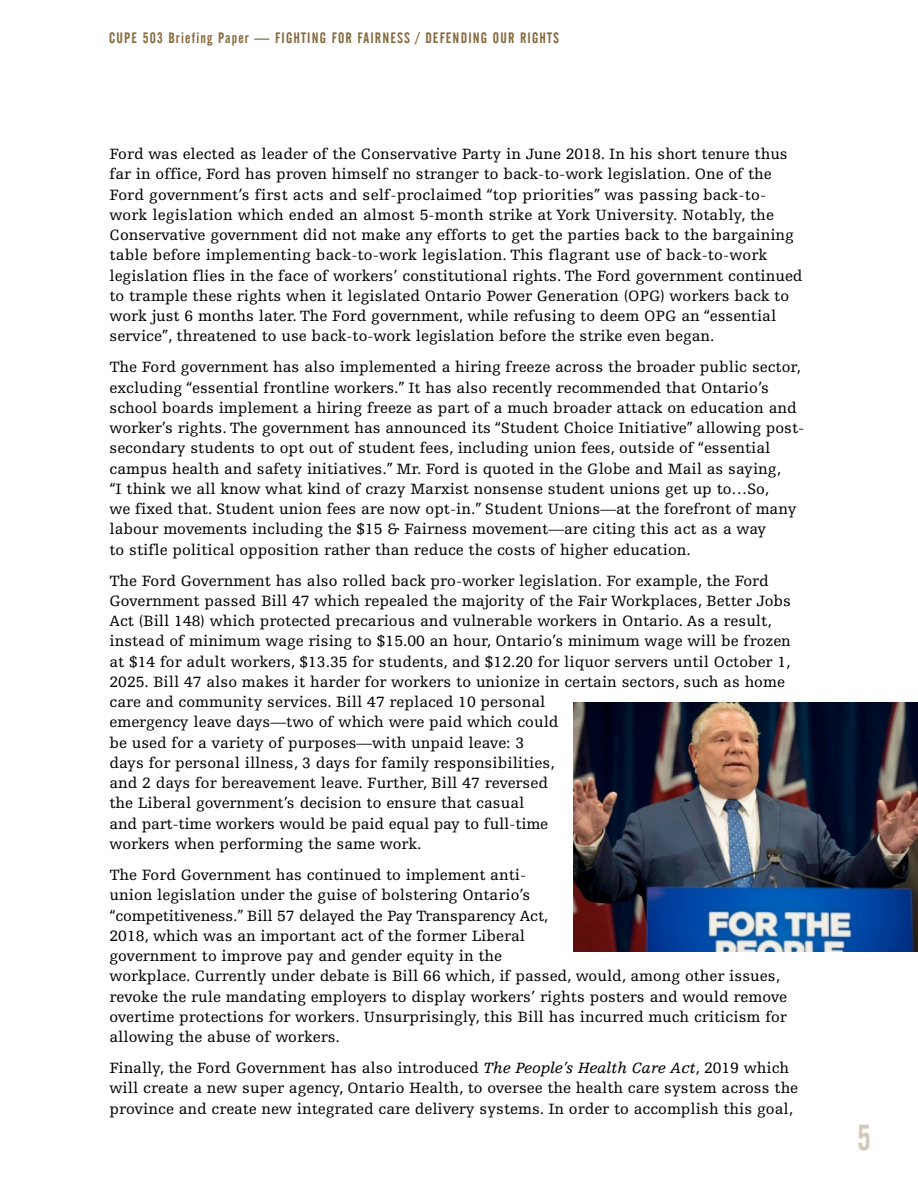
<style>
.page{position:relative;width:918px;height:1188px;background:#fff}
.page>*{position:absolute;margin:0;border:0;box-sizing:border-box;transform-origin:0 0}
.t1{font:36px "Alternate Gothic No 2 TL";color:#d3c9b9}
.body{font:15.75px/20.2px "Egyptienne F";color:#000}
.t2{font:15px "Alternate Gothic No 2 TL";letter-spacing:.08em;color:#85683c}
.s1{font-style:italic}
</style>
<div class="page">
<img style="left:573px;top:703px;width:345px;height:248px">
<p class="t2" style="left:109px;top:30px;width:452px">CUPE 503 Briefing Paper — FIGHTING FOR FAIRNESS / DEFENDING OUR RIGHTS</p>
<p class="body" style="left:110px;top:144px;width:695px">Ford was elected as leader of the Conservative Party in June 2018. In his short tenure thus far in office, Ford has proven himself no stranger to back-to-work legislation. One of the Ford government’s first acts and self-proclaimed “top priorities” was passing back-to&shy;work legislation which ended an almost 5-month strike at York University. Notably, the Conservative government did not make any efforts to get the parties back to the bargaining table before implementing back-to-work legislation. This flagrant use of back-to-work legislation flies in the face of workers’ constitutional rights. The Ford government continued to trample these rights when it legislated Ontario Power Generation (OPG) workers back to work just 6 months later. The Ford government, while refusing to deem OPG an “essential service”, threatened to use back-to-work legislation before the strike even began.</p>
<p class="body" style="left:110px;top:357px;width:696px">The Ford government has also implemented a hiring freeze across the broader public sector, excluding “essential frontline workers.” It has also recently recommended that Ontario’s school boards implement a hiring freeze as part of a much broader attack on education and worker’s rights. The government has announced its “Student Choice Initiative” allowing post&shy;secondary students to opt out of student fees, including union fees, outside of “essential campus health and safety initiatives.” Mr. Ford is quoted in the Globe and Mail as saying,<br>“I think we all know what kind of crazy Marxist nonsense student unions get up to…So,<br>we fixed that. Student union fees are now opt-in.” Student Unions—at the forefront of many labour movements including the $15 &amp; Fairness movement—are citing this act as a way<br>to stifle political opposition rather than reduce the costs of higher education.</p>
<p class="body" style="left:110px;top:571px;width:683px">The Ford Government has also rolled back pro-worker legislation. For example, the Ford Government passed Bill 47 which repealed the majority of the Fair Workplaces, Better Jobs Act (Bill 148) which protected precarious and vulnerable workers in Ontario. As a result, instead of minimum wage rising to $15.00 an hour, Ontario’s minimum wage will be frozen at $14 for adult workers, $13.35 for students, and $12.20 for liquor servers until October 1, 2025. Bill 47 also makes it harder for workers to unionize in certain sectors, such as home care and community services. Bill 47 replaced 10 personal<br>emergency leave days—two of which were paid which could<br>be used for a variety of purposes—with unpaid leave: 3<br>days for personal illness, 3 days for family responsibilities,<br>and 2 days for bereavement leave. Further, Bill 47 reversed<br>the Liberal government’s decision to ensure that casual<br>and part-time workers would be paid equal pay to full-time<br>workers when performing the same work.</p>
<p class="body" style="left:110px;top:865px;width:679px">The Ford Government has continued to implement anti-<br>union legislation under the guise of bolstering Ontario’s<br>“competitiveness.” Bill 57 delayed the Pay Transparency Act,<br>2018, which was an important act of the former Liberal<br>government to improve pay and gender equity in the<br>workplace. Currently under debate is Bill 66 which, if passed, would, among other issues, revoke the rule mandating employers to display workers’ rights posters and would remove overtime protections for workers. Unsurprisingly, this Bill has incurred much criticism for allowing the abuse of workers.</p>
<p class="body" style="left:110px;top:1058px;width:690px">Finally, the Ford Government has also introduced <span class="s1">The People’s Health Care Act</span>, 2019 which will create a new super agency, Ontario Health, to oversee the health care system across the province and create new integrated care delivery systems. In order to accomplish this goal,</p>
<h1 class="t1" style="left:857px;top:1118px;width:15px">5</h1>
</div>
